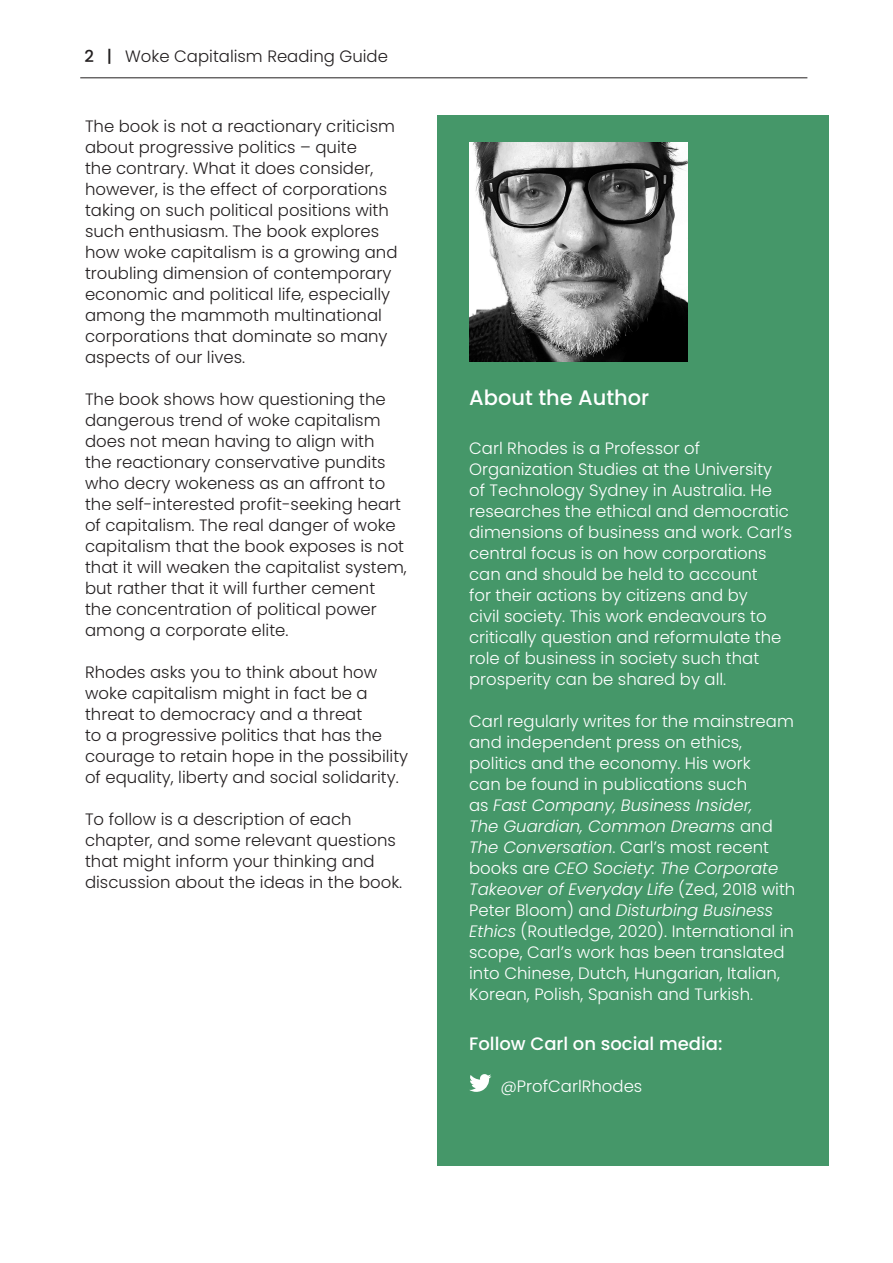
<style>
.page{position:relative;width:893px;height:1263px;background:#fff}
.page>*{position:absolute;margin:0;border:0;box-sizing:border-box;transform-origin:0 0}
.Body_copy{font:500 21px "Poppins";color:#fff}
.Body_copy-2{font:500 18px "Poppins";color:#fff}
.Body_copy-3{font:300 16.5px/21px "Poppins";color:#231f20}
.Body_copy-4{font:300 16.5px/21px "Poppins";color:#fff}
.s1{font-weight:500}
.s2{font-style:italic}
</style>
<div class="page">
<hr style="left:80px;top:77px;width:727px;height:1px;background:#231f20">
<div style="left:437px;top:115px;width:392px;height:1050px;background:#459769"></div>
<svg style="left:469px;top:1074px;width:22px;height:18px"></svg>
<img style="left:469px;top:143px;width:219px;height:218px">
<p class="Body_copy-3" style="left:85px;top:46px;width:305px"><span class="s1">2 |</span> Woke Capitalism Reading Guide</p>
<p class="Body_copy-3" style="left:85px;top:116px;width:314px">The book is not a reactionary criticism about progressive politics – quite<br>the contrary. What it does consider, however, is the effect of corporations taking on such political positions with such enthusiasm. The book explores how woke capitalism is a growing and troubling dimension of contemporary economic and political life, especially among the mammoth multinational corporations that dominate so many aspects of our lives.</p>
<p class="Body_copy-3" style="left:85px;top:389px;width:323px">The book shows how questioning the dangerous trend of woke capitalism does not mean having to align with<br>the reactionary conservative pundits who decry wokeness as an affront to the self-interested profit-seeking heart of capitalism. The real danger of woke capitalism that the book exposes is not that it will weaken the capitalist system, but rather that it will further cement<br>the concentration of political power among a corporate elite.</p>
<p class="Body_copy-3" style="left:85px;top:662px;width:325px">Rhodes asks you to think about how woke capitalism might in fact be a threat to democracy and a threat<br>to a progressive politics that has the courage to retain hope in the possibility of equality, liberty and social solidarity.</p>
<p class="Body_copy-3" style="left:85px;top:809px;width:319px">To follow is a description of each chapter, and some relevant questions that might inform your thinking and discussion about the ideas in the book.</p>
<p class="Body_copy" style="left:469px;top:385px;width:182px">About the Author</p>
<p class="Body_copy-4" style="left:469px;top:438px;width:324px">Carl Rhodes is a Professor of Organization Studies at the University of Technology Sydney in Australia. He researches the ethical and democratic dimensions of business and work. Carl’s central focus is on how corporations can and should be held to account<br>for their actions by citizens and by<br>civil society. This work endeavours to critically question and reformulate the role of business in society such that prosperity can be shared by all.</p>
<p class="Body_copy-4" style="left:469px;top:711px;width:328px">Carl regularly writes for the mainstream and independent press on ethics, politics and the economy. His work<br>can be found in publications such<br>as <span class="s2">Fast Company, Business Insider,<br>The Guardian, Common Dreams</span> and <span class="s2">The Conversation</span>. Carl’s most recent books are <span class="s2">CEO Society: The Corporate Takeover of Everyday Life</span> (Zed, 2018 with Peter Bloom) and <span class="s2">Disturbing Business Ethics</span> (Routledge, 2020). International in scope, Carl’s work has been translated into Chinese, Dutch, Hungarian, Italian, Korean, Polish, Spanish and Turkish.</p>
<p class="Body_copy-2" style="left:469px;top:1033px;width:255px">Follow Carl on social media:</p>
<p class="Body_copy-4" style="left:500px;top:1076px;width:143px">@ProfCarlRhodes</p>
</div>
